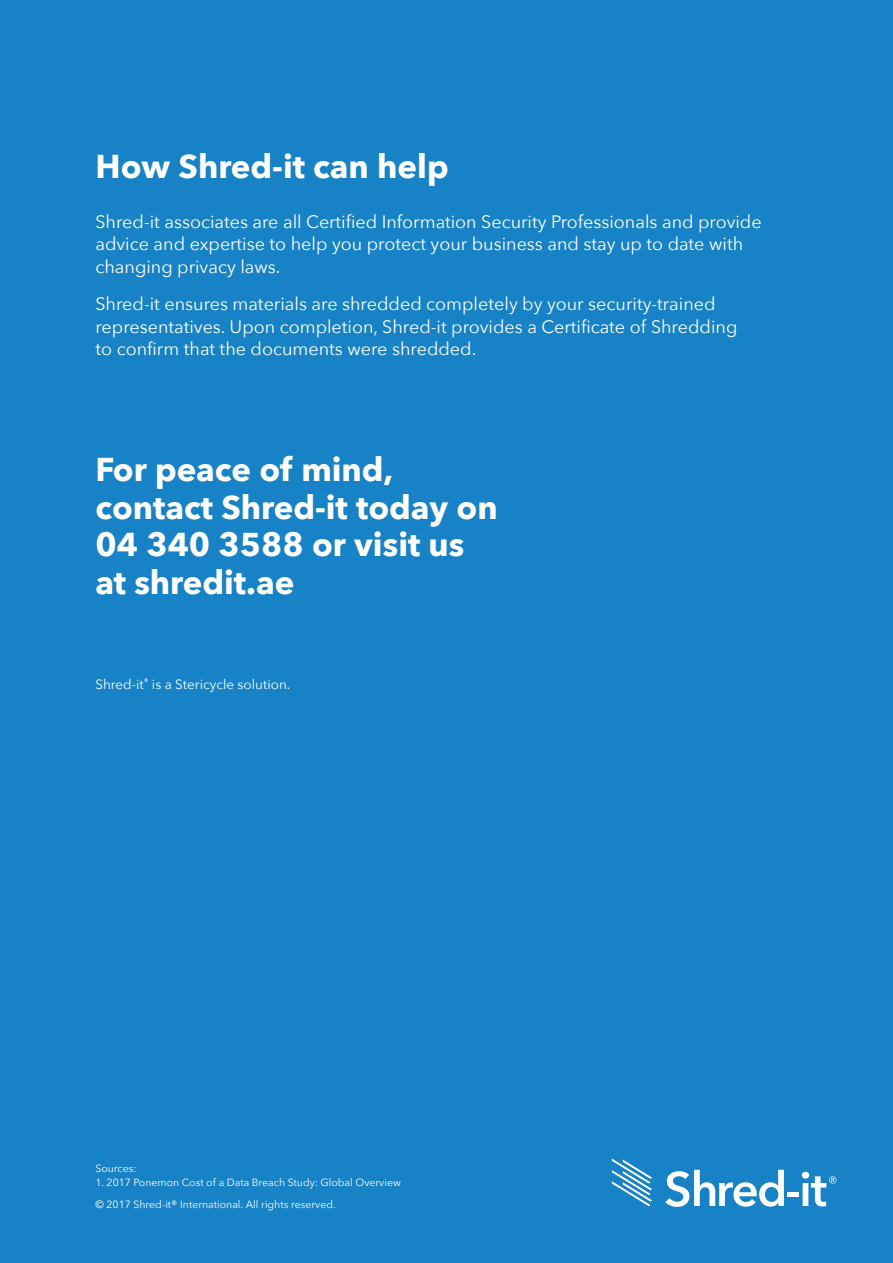
<style>
.page{position:relative;width:893px;height:1263px;background:#1782c5}
.page>*{position:absolute;margin:0;border:0;box-sizing:border-box;transform-origin:0 0}
.t1{font:700 33px/37.5px "Avenir Next";color:#fff}
.t2{font:18px/22.5px "Avenir Next";color:#fff}
.t3{font:13.5px "Avenir Next";color:#fff}
.t4{font:10.5px/22.4px "Avenir Next";color:#fff}
</style>
<div class="page">
<svg style="left:612px;top:1158px;width:40px;height:48px"></svg>
<svg style="left:665px;top:1170px;width:119px;height:37px"></svg>
<div style="left:787px;top:1192px;width:12px;height:5px;background:#fff"></div>
<svg style="left:802px;top:1172px;width:34px;height:34px"></svg>
<h1 class="t1" style="left:95px;top:148px;width:355px">How Shred-it can help</h1>
<p class="t2" style="left:95px;top:210px;width:668px">Shred-it associates are all Certified Information Security Professionals and provide advice and expertise to help you protect your business and stay up to date with changing privacy laws.</p>
<p class="t2" style="left:95px;top:292px;width:643px">Shred-it ensures materials are shredded completely by your security-trained representatives. Upon completion, Shred-it provides a Certificate of Shredding to confirm that the documents were shredded.</p>
<h1 class="t1" style="left:95px;top:451px;width:404px">For peace of mind, contact Shred-it today on<br>04 340 3588 or visit us at shredit.ae</h1>
<p class="t3" style="left:95px;top:672px;width:196px">Shred-it<sup>®</sup> is a Stericycle solution.</p>
<p class="t4" style="left:95px;top:1157px;width:43px">Sources:</p>
<p class="t4" style="left:95px;top:1170px;width:307px">1. 2017 Ponemon Cost of a Data Breach Study: Global Overview © 2017 Shred-it® International. All rights reserved.</p>
</div>
